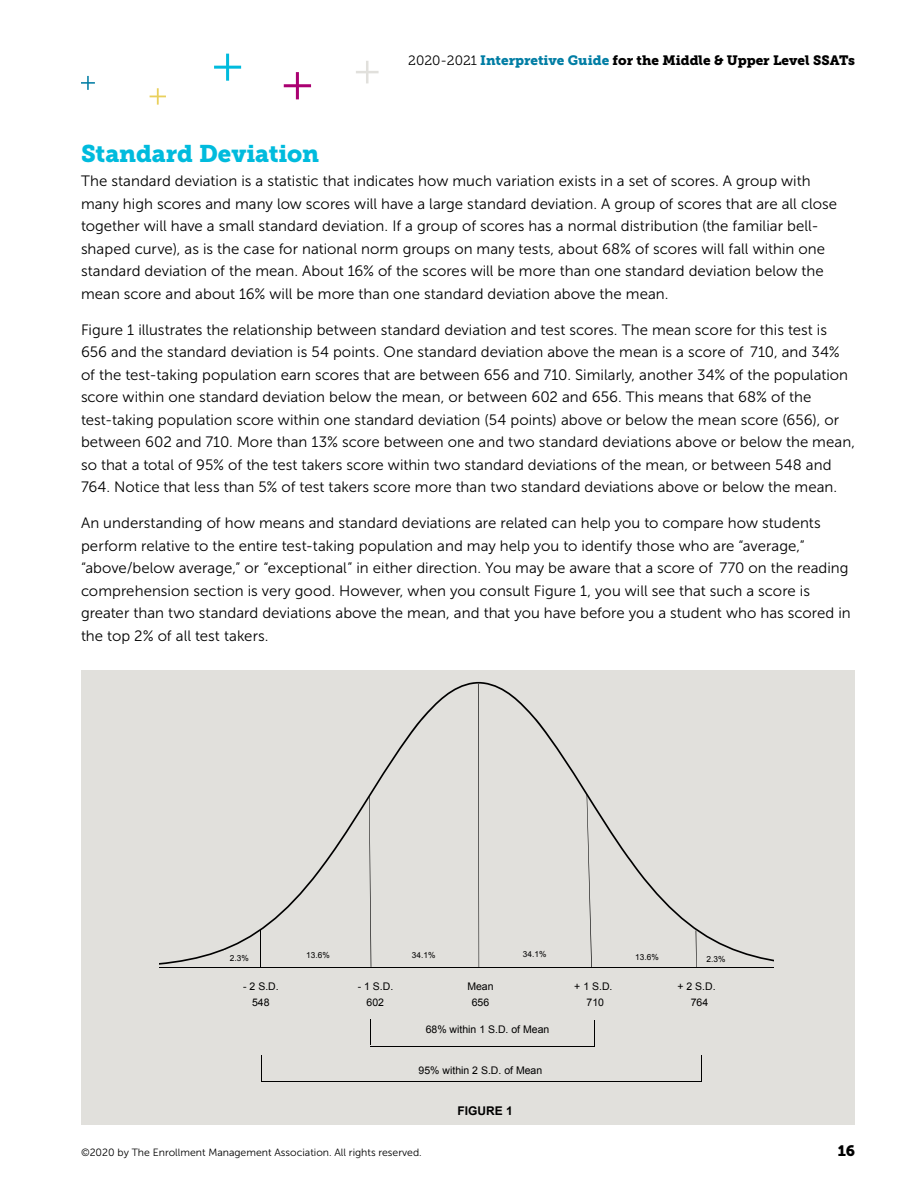
<style>
.page{position:relative;width:918px;height:1188px;background:#fff}
.page>*{position:absolute;margin:0;border:0;box-sizing:border-box;transform-origin:0 0}
.t1{font:24px "Museo Slab 900";letter-spacing:-.005em;color:#0bd}
.t2{font:15px/22.5px "Museo Sans 300";letter-spacing:.005em;color:#000}
.t3{font:15px "Museo Slab 900";color:#000}
.t4{font:13.5px "Museo Slab 900";color:#000}
.t5{font:700 12px "Arial";color:#000}
.t6{font:10.5px/15.3px "Arial";color:#000;text-align:center}
.t7{font:10.5px "Museo Sans 300";color:#000}
.t8{font:8.4px "Arial";letter-spacing:.005em;color:#000}
.s1{font-family:"Museo Slab 300"}
.s2{color:#007da4}
</style>
<div class="page">
<svg style="left:356px;top:61px;width:23px;height:22px"></svg>
<svg style="left:284px;top:72px;width:27px;height:27px"></svg>
<svg style="left:214px;top:54px;width:27px;height:27px"></svg>
<svg style="left:150px;top:88px;width:16px;height:17px"></svg>
<svg style="left:81px;top:76px;width:14px;height:14px"></svg>
<div style="left:81px;top:671px;width:774px;height:454px;background:#e1e0dc"></div>
<svg style="left:159px;top:682px;width:615px;height:286px"></svg>
<svg style="left:478px;top:684px;width:1px;height:283px"></svg>
<svg style="left:587px;top:795px;width:5px;height:172px"></svg>
<svg style="left:696px;top:931px;width:1px;height:36px"></svg>
<svg style="left:369px;top:796px;width:2px;height:171px"></svg>
<hr style="left:260px;top:929px;width:1px;height:39px;background:#000">
<div style="left:406px;top:948px;width:38px;height:11px;background:#e1e0dc"></div>
<div style="left:518px;top:947px;width:36px;height:10px;background:#e1e0dc"></div>
<div style="left:630px;top:949px;width:38px;height:16px;background:#e1e0dc"></div>
<div style="left:301px;top:948px;width:38px;height:12px;background:#e1e0dc"></div>
<div style="left:224px;top:951px;width:35px;height:14px;background:#e1e0dc"></div>
<div style="left:701px;top:952px;width:33px;height:13px;background:#e1e0dc"></div>
<hr style="left:370px;top:1047px;width:225px;height:1px;background:#000">
<svg style="left:370px;top:1019px;width:1px;height:26px"></svg>
<svg style="left:594px;top:1021px;width:1px;height:25px"></svg>
<svg style="left:701px;top:1056px;width:1px;height:25px"></svg>
<hr style="left:262px;top:1081px;width:440px;height:1px;background:#000">
<p class="t4" style="left:408px;top:53px;width:448px"><span class="s1">2020-2021</span> <span class="s2">Interpretive Guide</span> for the Middle &amp; Upper Level SSATs</p>
<h1 class="t1" style="left:81px;top:140px;width:240px">Standard Deviation</h1>
<p class="t2" style="left:81px;top:170px;width:758px">The standard deviation is a statistic that indicates how much variation exists in a set of scores. A group with many high scores and many low scores will have a large standard deviation. A group of scores that are all close together will have a small standard deviation. If a group of scores has a normal distribution (the familiar bell&shy;shaped curve), as is the case for national norm groups on many tests, about 68% of scores will fall within one standard deviation of the mean. About 16% of the scores will be more than one standard deviation below the mean score and about 16% will be more than one standard deviation above the mean.</p>
<p class="t2" style="left:81px;top:318px;width:775px">Figure 1 illustrates the relationship between standard deviation and test scores. The mean score for this test is 656 and the standard deviation is 54 points. One standard deviation above the mean is a score of 710, and 34% of the test-taking population earn scores that are between 656 and 710. Similarly, another 34% of the population score within one standard deviation below the mean, or between 602 and 656. This means that 68% of the test-taking population score within one standard deviation (54 points) above or below the mean score (656), or between 602 and 710. More than 13% score between one and two standard deviations above or below the mean, so that a total of 95% of the test takers score within two standard deviations of the mean, or between 548 and 764. Notice that less than 5% of test takers score more than two standard deviations above or below the mean.</p>
<p class="t2" style="left:81px;top:512px;width:771px">An understanding of how means and standard deviations are related can help you to compare how students perform relative to the entire test-taking population and may help you to identify those who are “average,” “above/below average,” or “exceptional” in either direction. You may be aware that a score of 770 on the reading comprehension section is very good. However, when you consult Figure 1, you will see that such a score is greater than two standard deviations above the mean, and that you have before you a student who has scored in the top 2% of all test takers.</p>
<p class="t8" style="left:230px;top:953px;width:21px">2.3%</p>
<p class="t8" style="left:306px;top:949px;width:25px">13.6%</p>
<p class="t8" style="left:412px;top:950px;width:25px">34.1%</p>
<p class="t8" style="left:523px;top:949px;width:25px">34.1%</p>
<p class="t8" style="left:635px;top:951px;width:25px">13.6%</p>
<p class="t8" style="left:707px;top:954px;width:21px">2.3%</p>
<p class="t6" style="left:243px;top:979px;width:37px">- 2 S.D.</p>
<p class="t6" style="left:358px;top:979px;width:37px">- 1 S.D.</p>
<p class="t6" style="left:678px;top:979px;width:40px">+ 2 S.D.</p>
<p class="t6" style="left:252px;top:994px;width:19px">548</p>
<p class="t6" style="left:366px;top:994px;width:19px">602</p>
<p class="t6" style="left:587px;top:994px;width:19px">710</p>
<p class="t6" style="left:467px;top:979px;width:28px">Mean<br>656</p>
<p class="t6" style="left:574px;top:979px;width:40px">+ 1 S.D.</p>
<p class="t6" style="left:426px;top:1022px;width:125px">68% within 1 S.D. of Mean</p>
<p class="t6" style="left:691px;top:994px;width:19px">764</p>
<p class="t6" style="left:419px;top:1062px;width:125px">95% within 2 S.D. of Mean</p>
<p class="t5" style="left:458px;top:1103px;width:57px">FIGURE 1</p>
<p class="t7" style="left:81px;top:1147px;width:342px">©2020 by The Enrollment Management Association. All rights reserved.</p>
<p class="t3" style="left:838px;top:1142px;width:19px">16</p>
</div>
